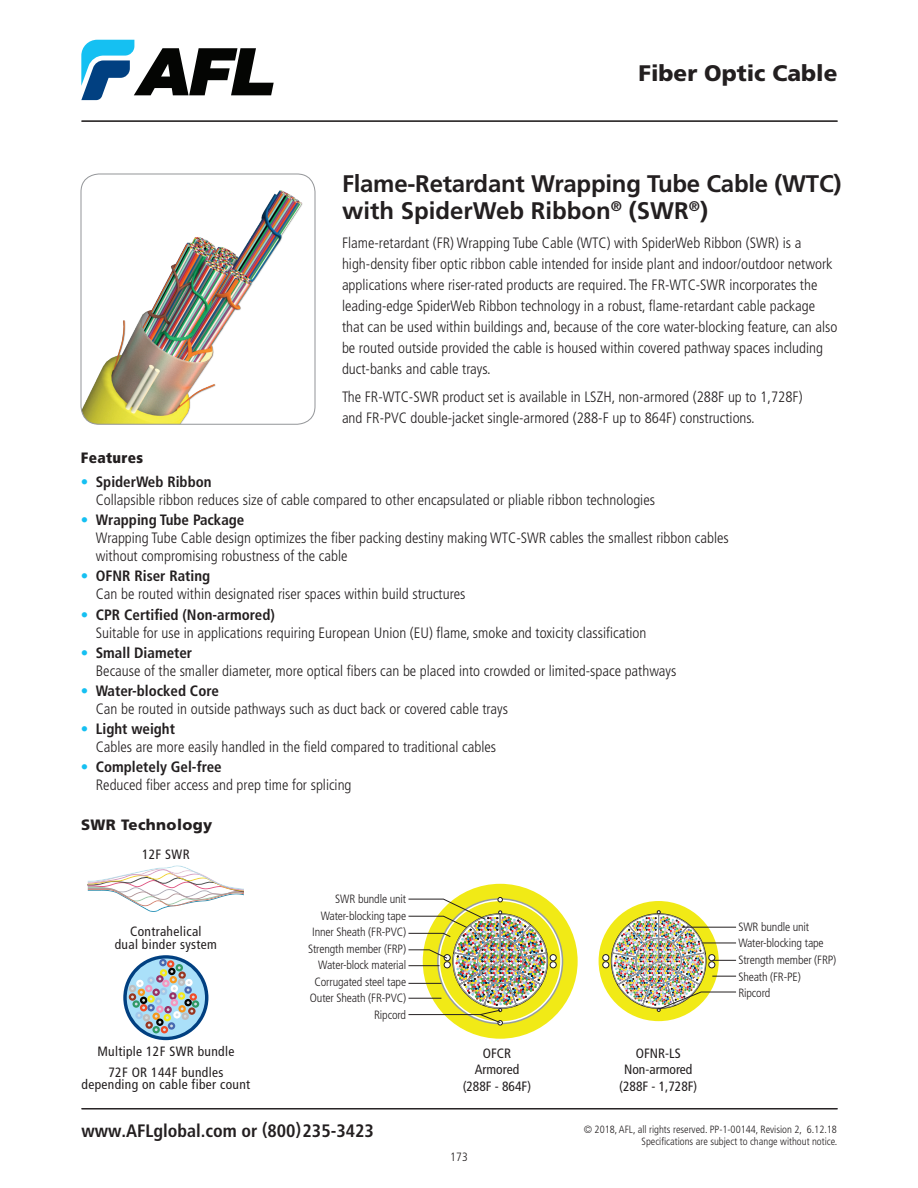
<style>
.page{position:relative;width:918px;height:1188px;background:#fff}
.page>*{position:absolute;margin:0;border:0;box-sizing:border-box;transform-origin:0 0}
.FPP_Product_Title_TO{font:700 24px/27px "Frutiger LT Std";letter-spacing:-.01em;color:#231f20}
.t1{font:900 22.5px "Frutiger LT Std";color:#231f20}
.t2{font:700 condensed 18px "Frutiger LT Std";color:#231f20}
.FPP_Bullits{font:300 condensed 15px/18px "Frutiger LT Std";color:#231f20}
.FPP_Body_Text{font:300 condensed 15px/21px "Frutiger LT Std";color:#231f20}
.FPP_Subhead{font:900 15px "Frutiger LT Std";letter-spacing:.025em;color:#231f20}
.FPP_Subhead-2{font:900 condensed 15px "Frutiger LT Std";letter-spacing:.025em;color:#231f20}
.FPP_Subhead-3{font:condensed 13.5px/12px "Frutiger LT Std";letter-spacing:.025em;color:#231f20;text-align:center}
.FPP_Subhead-4{font:condensed 13.5px/16.5px "Frutiger LT Std";color:#231f20;text-align:center}
.t3{font:300 condensed 12px "Frutiger LT Std";letter-spacing:-.01em;color:#231f20}
.t4{font:300 condensed 10.5px "Frutiger LT Std";color:#231f20}
.s1{color:#15c0f2}
.s2{font-weight:700}
</style>
<div class="page">
<hr style="left:82px;top:121px;width:756px;height:1px;background:#231f20">
<hr style="left:82px;top:1108px;width:756px;height:1px;background:#231f20">
<svg style="left:81px;top:40px;width:193px;height:60px"></svg>
<img style="left:81px;top:174px;width:234px;height:250px">
<div style="left:81px;top:174px;width:234px;height:250px;border:1px solid #939598;border-radius:18px"></div>
<svg style="left:123px;top:955px;width:85px;height:85px"></svg>
<svg style="left:127px;top:959px;width:78px;height:78px"></svg>
<div style="left:159px;top:959px;width:8px;height:7px;background:#4868b1;border-radius:50%"></div>
<div style="left:192px;top:1000px;width:7px;height:8px;background:#2f9966;border-radius:50%"></div>
<div style="left:129px;top:993px;width:7px;height:8px;background:#993620;border-radius:50%"></div>
<div style="left:129px;top:985px;width:7px;height:7px;background:#bfbebe;border-radius:50%"></div>
<img style="left:131px;top:961px;width:66px;height:70px">
<img style="left:88px;top:865px;width:156px;height:47px">
<div style="left:599px;top:901px;width:120px;height:120px;background:#f1ea16;border-radius:50%"></div>
<img style="left:603px;top:911px;width:133px;height:101px">
<hr style="left:682px;top:927px;width:54px;height:1px;background:#231f20">
<img style="left:408px;top:883px;width:170px;height:156px">
<h2 class="t1" style="left:639px;top:60px;width:200px">Fiber Optic Cable</h2>
<p class="FPP_Product_Title_TO" style="left:342px;top:170px;width:501px">Flame-Retardant Wrapping Tube Cable (WTC) with SpiderWeb Ribbon<sup>®</sup> (SWR<sup>®</sup>)</p>
<p class="FPP_Body_Text" style="left:342px;top:233px;width:497px">Flame-retardant (FR) Wrapping Tube Cable (WTC) with SpiderWeb Ribbon (SWR) is a high-density fiber optic ribbon cable intended for inside plant and indoor/outdoor network applications where riser-rated products are required. The FR-WTC-SWR incorporates the leading-edge SpiderWeb Ribbon technology in a robust, flame-retardant cable package that can be used within buildings and, because of the core water-blocking feature, can also be routed outside provided the cable is housed within covered pathway spaces including duct-banks and cable trays.</p>
<p class="FPP_Body_Text" style="left:342px;top:387px;width:462px">The FR-WTC-SWR product set is available in LSZH, non-armored (288F up to 1,728F) and FR-PVC double-jacket single-armored (288-F up to 864F) constructions.</p>
<p class="FPP_Subhead-2" style="left:81px;top:448px;width:64px">Features</p>
<p class="FPP_Bullits" style="left:96px;top:473px;width:561px;text-indent:-15px"><span class="s1">•</span> <span class="s2">SpiderWeb Ribbon<br></span>Collapsible ribbon reduces size of cable compared to other encapsulated or pliable ribbon technologies</p>
<p class="FPP_Bullits" style="left:96px;top:511px;width:635px;text-indent:-15px"><span class="s1">•</span> <span class="s2">Wrapping Tube Package<br></span>Wrapping Tube Cable design optimizes the fiber packing destiny making WTC-SWR cables the smallest ribbon cables without compromising robustness of the cable</p>
<p class="FPP_Bullits" style="left:96px;top:568px;width:371px;text-indent:-15px"><span class="s1">•</span> <span class="s2">OFNR Riser Rating<br></span>Can be routed within designated riser spaces within build structures</p>
<p class="FPP_Bullits" style="left:96px;top:606px;width:552px;text-indent:-15px"><span class="s1">•</span> <span class="s2">CPR Certified (Non-armored)<br></span>Suitable for use in applications requiring European Union (EU) flame, smoke and toxicity classification</p>
<p class="FPP_Bullits" style="left:96px;top:644px;width:582px;text-indent:-15px"><span class="s1">•</span> <span class="s2">Small Diameter<br></span>Because of the smaller diameter, more optical fibers can be placed into crowded or limited-space pathways</p>
<p class="FPP_Bullits" style="left:96px;top:682px;width:414px;text-indent:-15px"><span class="s1">•</span> <span class="s2">Water-blocked Core<br></span>Can be routed in outside pathways such as duct back or covered cable trays</p>
<p class="FPP_Bullits" style="left:96px;top:720px;width:402px;text-indent:-15px"><span class="s1">•</span> <span class="s2">Light weight<br></span>Cables are more easily handled in the field compared to traditional cables</p>
<p class="FPP_Bullits" style="left:96px;top:758px;width:257px;text-indent:-15px"><span class="s1">•</span> <span class="s2">Completely Gel-free<br></span>Reduced fiber access and prep time for splicing</p>
<p class="FPP_Subhead" style="left:81px;top:816px;width:133px">SWR Technology</p>
<p class="FPP_Subhead-3" style="left:142px;top:848px;width:49px">12F SWR</p>
<p class="FPP_Subhead-3" style="left:115px;top:925px;width:104px;line-height:13.5px">Contrahelical<br>dual binder system</p>
<p class="FPP_Subhead-3" style="left:97px;top:1046px;width:139px">Multiple 12F SWR bundle</p>
<p class="FPP_Subhead-3" style="left:82px;top:1066px;width:170px">72F OR 144F bundles depending on cable fiber count</p>
<p class="t3" style="left:335px;top:892px;width:72px">SWR bundle unit</p>
<p class="t3" style="left:321px;top:909px;width:87px">Water-blocking tape</p>
<p class="t3" style="left:312px;top:925px;width:95px">Inner Sheath (FR-PVC)</p>
<p class="t3" style="left:308px;top:942px;width:100px">Strength member (FRP)</p>
<p class="t3" style="left:318px;top:958px;width:89px">Water-block material</p>
<p class="t3" style="left:315px;top:975px;width:93px">Corrugated steel tape</p>
<p class="t3" style="left:310px;top:991px;width:98px">Outer Sheath (FR-PVC)</p>
<p class="t3" style="left:374px;top:1008px;width:34px">Ripcord</p>
<p class="t2" style="left:82px;top:1120px;width:294px">www.AFLglobal.com or (800)235-3423</p>
<p class="FPP_Subhead-4" style="left:475px;top:1045px;width:46px">OFCR<br>Armored</p>
<p class="FPP_Subhead-4" style="left:463px;top:1078px;width:70px">(288F - 864F)</p>
<p class="t3" style="left:450px;top:1150px;width:19px">173</p>
<p class="FPP_Subhead-4" style="left:624px;top:1045px;width:70px">OFNR-LS<br>Non-armored</p>
<p class="FPP_Subhead-4" style="left:619px;top:1078px;width:80px">(288F - 1,728F)</p>
<p class="t3" style="left:738px;top:920px;width:72px">SWR bundle unit</p>
<p class="t3" style="left:738px;top:936px;width:87px">Water-blocking tape</p>
<p class="t3" style="left:738px;top:953px;width:100px">Strength member (FRP)</p>
<p class="t3" style="left:738px;top:970px;width:64px">Sheath (FR-PE)</p>
<p class="t3" style="left:738px;top:986px;width:34px">Ripcord</p>
<p class="t4" style="left:584px;top:1123px;width:255px">© 2018, AFL, all rights reserved. PP-1-00144, Revision 2, 6.12.18</p>
<p class="t4" style="left:642px;top:1135px;width:197px">Specifications are subject to change without notice.</p>
</div>
